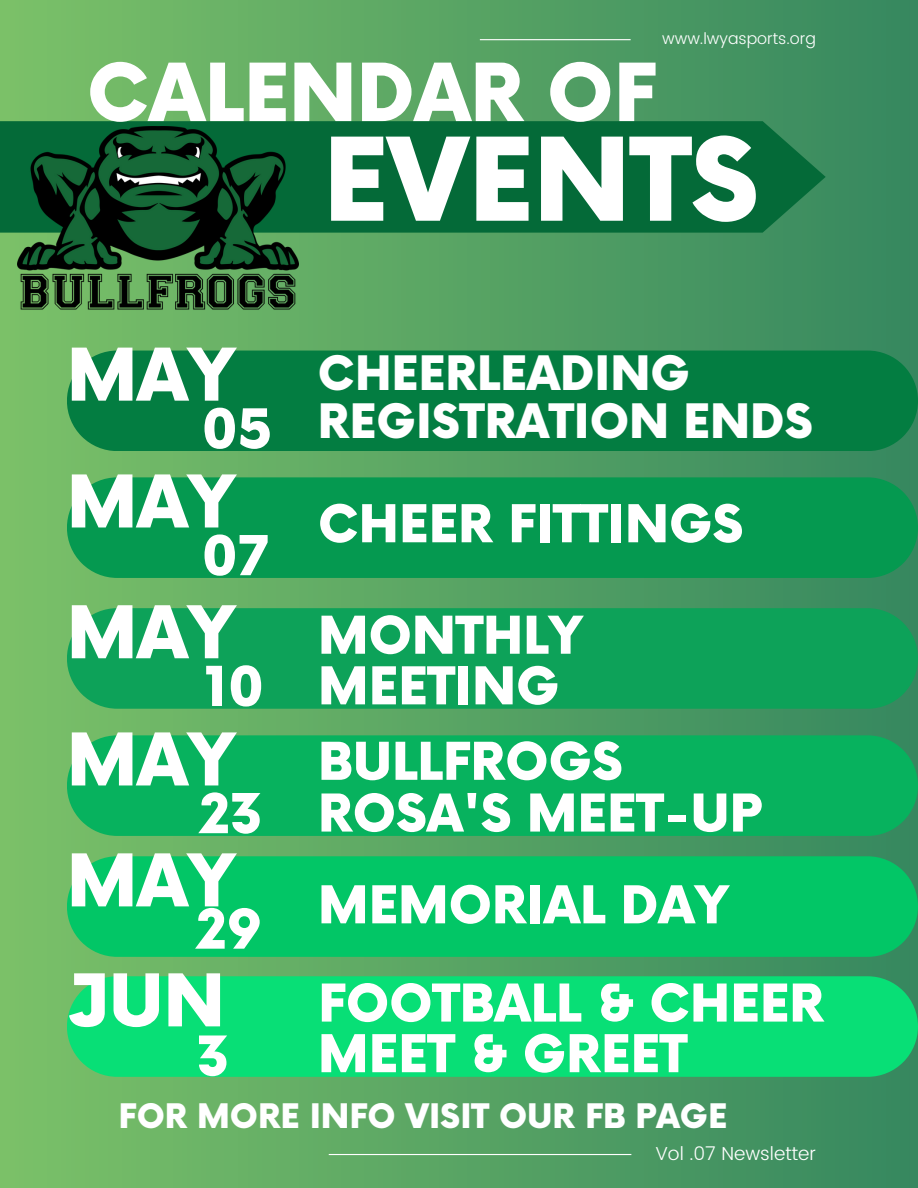
<style>
.page{position:relative;width:918px;height:1188px;background:#fff}
.page>*{position:absolute;margin:0;border:0;box-sizing:border-box;transform-origin:0 0}
.t1{font:900 112.2px "Now";color:#fff}
.t2{font:900 78px "Now";color:#fff}
.t3{font:900 70.8px "Now";color:#fff}
.t4{font:900 53.55px "Now";color:#fff}
.t5{font:900 50.85px "Now";color:#fff}
.t6{font:900 50.7px/51.8px "Now";color:#fff}
.t7{font:900 46.2px/47.2px "Now";color:#fff}
.t8{font:900 33px "Now";color:#fff}
.t9{font:300 18.75px "Poppins";color:#fff}
.t10{font:300 15.9px "Poppins";color:#fff}
</style>
<div class="page">
<div style="left:0;top:0;width:918px;height:1188px;background:linear-gradient(to right,#7bc168,#36875f)"></div>
<hr style="left:329px;top:1154px;width:302px;height:1px;background:#fff">
<hr style="left:480px;top:39px;width:151px;height:1px;background:#fff">
<div style="left:67px;top:351px;width:851px;height:100px;background:#037d41"></div>
<div style="left:67px;top:608px;width:851px;height:101px;background:#0da259"></div>
<div style="left:67px;top:735px;width:851px;height:101px;background:#07b25e"></div>
<div style="left:67px;top:856px;width:851px;height:101px;background:#02c666"></div>
<div style="left:0;top:121px;width:826px;height:111px;background:#046a38"></div>
<img style="left:18px;top:127px;width:280px;height:193px">
<div style="left:67px;top:976px;width:851px;height:101px;background:#08df76"></div>
<div style="left:67px;top:477px;width:851px;height:101px;background:#059950"></div>
<p class="t10" style="left:662px;top:29px;width:155px">www.lwyasports.org</p>
<p class="t2" style="left:87px;top:51px;width:571px">CALENDAR OF</p>
<p class="t1" style="left:323px;top:120px;width:438px">EVENTS</p>
<p class="t3" style="left:67px;top:337px;width:170px">MAY</p>
<p class="t4" style="left:202px;top:400px;width:72px">05</p>
<p class="t3" style="left:67px;top:464px;width:170px">MAY</p>
<p class="t4" style="left:202px;top:527px;width:68px">07</p>
<p class="t3" style="left:67px;top:595px;width:170px">MAY</p>
<p class="t4" style="left:205px;top:658px;width:61px">10</p>
<p class="t3" style="left:67px;top:722px;width:170px">MAY</p>
<p class="t4" style="left:200px;top:785px;width:64px">23</p>
<p class="t3" style="left:67px;top:843px;width:170px">MAY</p>
<p class="t4" style="left:197px;top:900px;width:67px">29</p>
<p class="t3" style="left:67px;top:963px;width:159px">JUN</p>
<p class="t4" style="left:197px;top:1027px;width:34px">3</p>
<p class="t7" style="left:318px;top:353px;width:496px">CHEERLEADING<br>REGISTRATION ENDS</p>
<p class="t5" style="left:318px;top:497px;width:427px">CHEER FITTINGS</p>
<p class="t6" style="left:318px;top:613px;width:266px">MONTHLY</p>
<p class="t6" style="left:318px;top:663px;width:243px">MEETING</p>
<p class="t6" style="left:318px;top:739px;width:445px">BULLFROGS<br>ROSA'S MEET-UP</p>
<p class="t6" style="left:318px;top:882px;width:412px">MEMORIAL DAY</p>
<p class="t6" style="left:318px;top:981px;width:507px">FOOTBALL &amp; CHEER</p>
<p class="t6" style="left:318px;top:1031px;width:371px">MEET &amp; GREET</p>
<p class="t8" style="left:119px;top:1098px;width:610px">FOR MORE INFO VISIT OUR FB PAGE</p>
<p class="t9" style="left:655px;top:1142px;width:162px">Vol .07 Newsletter</p>
</div>
